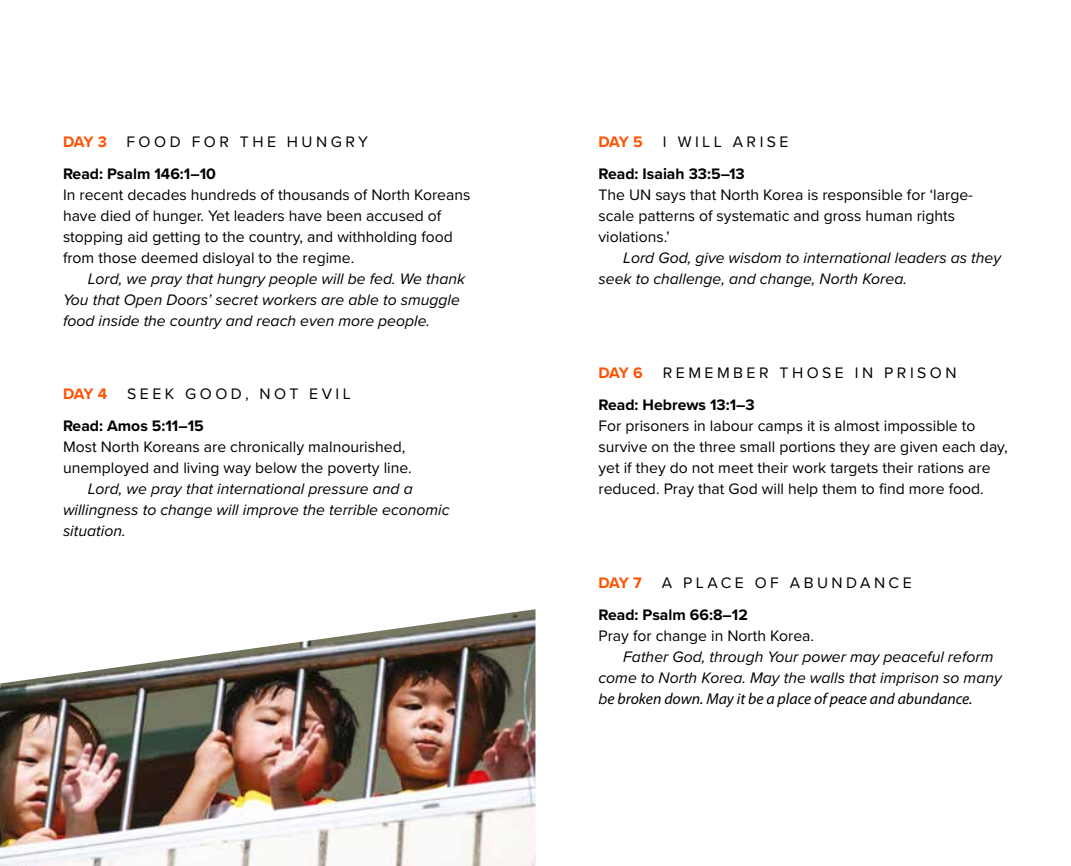
<style>
.page{position:relative;width:1071px;height:866px;background:#fff}
.page>*{position:absolute;margin:0;border:0;box-sizing:border-box;transform-origin:0 0}
.t1{font:15.75px/21px "Proxima Nova";color:#000}
.t2{font:italic 15.75px/21px "Proxima Nova";color:#000}
.t3{font:700 15.75px "Proxima Nova";color:#000}
.t4{font:15.75px "Proxima Nova";letter-spacing:.22em;color:#000}
.t5{font:italic 15.75px "Myriad Pro";color:#000}
.t6{font:700 15.75px "Proxima Nova";letter-spacing:-.05em;color:#ff5100}
.s1{font-weight:700;color:#ff5100}
.s2{font-family:"Proxima Nova"}
</style>
<div class="page">
<img style="left:0;top:609px;width:536px;height:257px">
<p class="t4" style="left:63px;top:130px;width:307px"><span class="s1">DAY 3</span> FOOD FOR THE HUNGRY</p>
<p class="t3" style="left:63px;top:162px;width:154px">Read: Psalm 146:1–10</p>
<p class="t1" style="left:63px;top:183px;width:409px">In recent decades hundreds of thousands of North Koreans have died of hunger. Yet leaders have been accused of stopping aid getting to the country, and withholding food from those deemed disloyal to the regime.</p>
<p class="t2" style="left:63px;top:267px;width:404px;text-indent:25px">Lord, we pray that hungry people will be fed. We thank<br>You that Open Doors’ secret workers are able to smuggle food inside the country and reach even more people.</p>
<p class="t6" style="left:63px;top:382px;width:46px">DAY 4</p>
<p class="t4" style="left:127px;top:382px;width:225px">SEEK GOOD, NOT EVIL</p>
<p class="t3" style="left:63px;top:413px;width:142px">Read: Amos 5:11–15</p>
<p class="t1" style="left:63px;top:435px;width:350px">Most North Koreans are chronically malnourished, unemployed and living way below the poverty line.</p>
<p class="t2" style="left:63px;top:477px;width:388px;text-indent:25px">Lord, we pray that international pressure and a willingness to change will improve the terrible economic situation.</p>
<p class="t6" style="left:598px;top:130px;width:46px">DAY 5</p>
<p class="t4" style="left:663px;top:130px;width:127px">I WILL ARISE</p>
<p class="t3" style="left:598px;top:161px;width:148px">Read: Isaiah 33:5–13</p>
<p class="t1" style="left:598px;top:183px;width:376px">The UN says that North Korea is responsible for ‘large&shy;scale patterns of systematic and gross human rights violations.’</p>
<p class="t2" style="left:598px;top:246px;width:404px;text-indent:25px">Lord God, give wisdom to international leaders as they seek to challenge, and change, North Korea.</p>
<p class="t6" style="left:598px;top:361px;width:46px">DAY 6</p>
<p class="t4" style="left:663px;top:361px;width:295px">REMEMBER THOSE IN PRISON</p>
<p class="t3" style="left:598px;top:392px;width:158px">Read: Hebrews 13:1–3</p>
<p class="t1" style="left:598px;top:414px;width:411px">For prisoners in labour camps it is almost impossible to survive on the three small portions they are given each day, yet if they do not meet their work targets their rations are reduced. Pray that God will help them to find more food.</p>
<p class="t6" style="left:598px;top:571px;width:45px">DAY 7</p>
<p class="t4" style="left:662px;top:571px;width:251px">A PLACE OF ABUNDANCE</p>
<p class="t3" style="left:598px;top:602px;width:151px">Read: Psalm 66:8–12</p>
<p class="t1" style="left:598px;top:624px;width:217px">Pray for change in North Korea.</p>
<p class="t2" style="left:598px;top:645px;width:405px;text-indent:25px">Father God, through Your power may peaceful reform come to North Korea. May the walls that imprison so many</p>
<p class="t5" style="left:598px;top:688px;width:376px"><span class="s2">b</span>e broken down. May it be a place of peace and abundance.</p>
</div>
